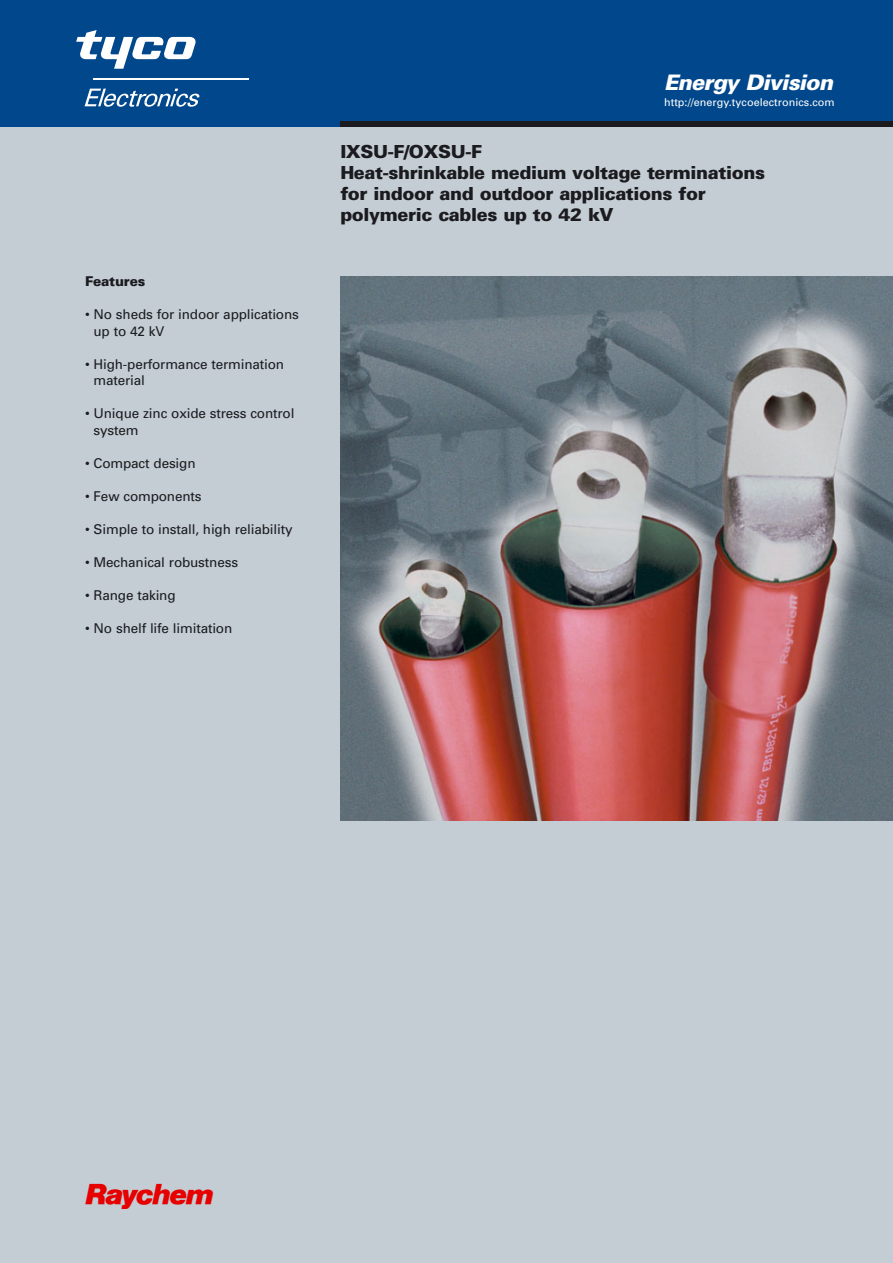
<style>
.page{position:relative;width:893px;height:1263px;background:#fff}
.page>*{position:absolute;margin:0;border:0;box-sizing:border-box;transform-origin:0 0}
.t1{font:25.05px "Ra Chm";color:#e60000}
.t2{font:italic 900 21.45px "Univers";letter-spacing:-.035em;color:#fff}
.t3{font:900 18px/21px "Univers";letter-spacing:-.02em;color:#1b1b1f}
.t4{font:13.5px/16.5px "Univers";letter-spacing:-.01em;color:#1b1b1f}
.t5{font:900 13.5px "Univers";letter-spacing:-.015em;color:#1b1b1f}
.t6{font:10.8px "Univers";letter-spacing:.005em;color:#fff}
</style>
<div class="page">
<div style="left:0;top:0;width:892px;height:133px;background:#00478b"></div>
<hr style="left:93px;top:78px;width:156px;height:2px;background:#fff">
<svg style="left:85px;top:89px;width:115px;height:18px"></svg>
<svg style="left:76px;top:30px;width:120px;height:39px"></svg>
<svg style="left:340px;top:122px;width:552px;height:6px;background:#37383d"></svg>
<div style="left:0;top:128px;width:892px;height:1135px;background:#c3cdd3"></div>
<img style="left:340px;top:276px;width:552px;height:545px">
<p class="t5" style="left:85px;top:276px;width:62px">Features</p>
<p class="t4" style="left:93px;top:307px;width:207px;text-indent:-8px">• No sheds for indoor applications up to 42 kV</p>
<p class="t4" style="left:93px;top:357px;width:192px;text-indent:-8px">• High-performance termination material</p>
<p class="t4" style="left:93px;top:406px;width:202px;text-indent:-8px">• Unique zinc oxide stress control system</p>
<p class="t4" style="left:85px;top:456px;width:112px">• Compact design</p>
<p class="t4" style="left:85px;top:489px;width:118px">• Few components</p>
<p class="t4" style="left:85px;top:522px;width:209px">• Simple to install, high reliability</p>
<p class="t4" style="left:85px;top:555px;width:154px">• Mechanical robustness</p>
<p class="t4" style="left:85px;top:588px;width:92px">• Range taking</p>
<p class="t4" style="left:85px;top:621px;width:149px">• No shelf life limitation</p>
<h2 class="t2" style="left:664px;top:75px;width:170px">Energy Division</h2>
<p class="t6" style="left:664px;top:98px;width:172px">http://energy.tycoelectronics.com</p>
<h3 class="t3" style="left:340px;top:142px;width:426px">IXSU-F/OXSU-F<br>Heat-shrinkable medium voltage terminations for indoor and outdoor applications for polymeric cables up to 42 kV</h3>
<h1 class="t1" style="left:79px;top:1184px;width:142px">R</h1>
</div>
